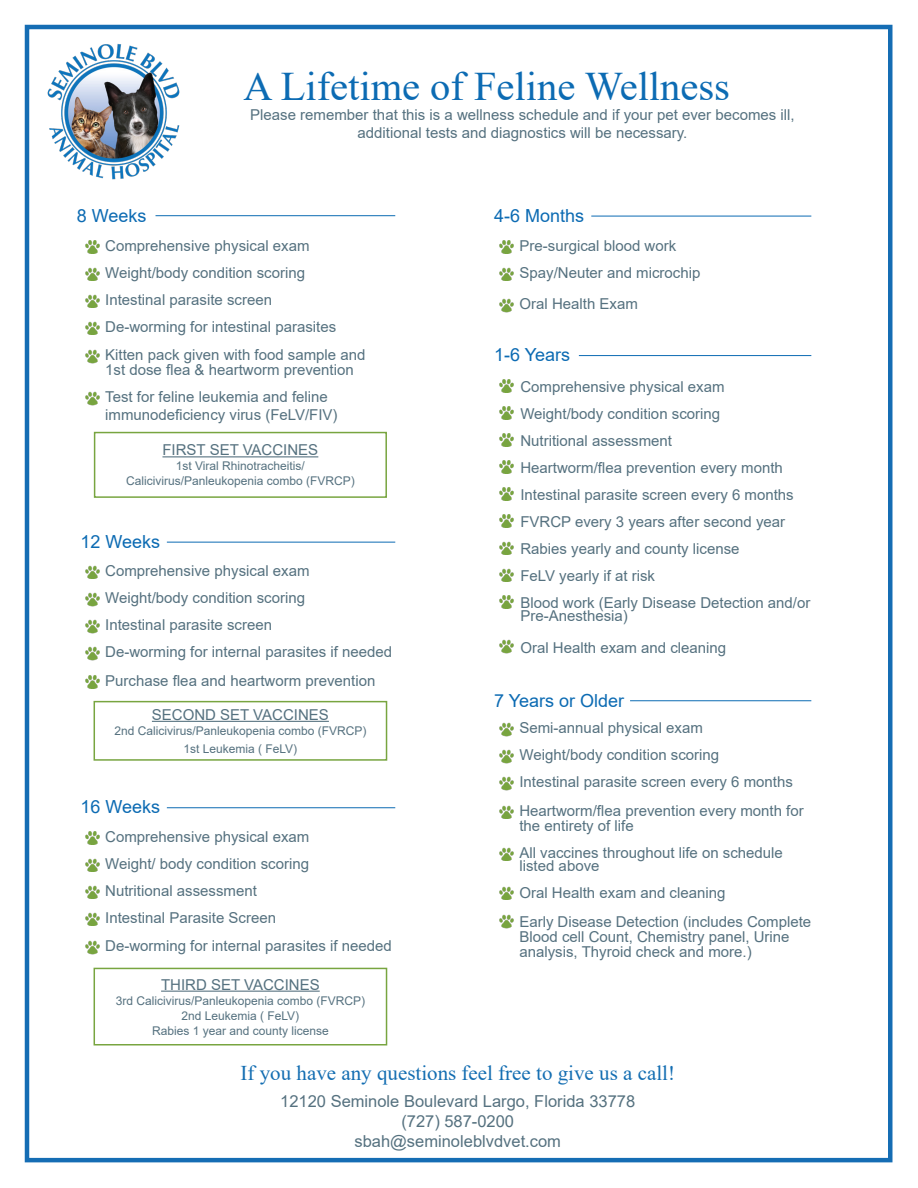
<style>
.page{position:relative;width:918px;height:1188px;background:#fff}
.page>*{position:absolute;margin:0;border:0;box-sizing:border-box;transform-origin:0 0}
.t1{font:40.5px "Times New Roman";color:#0c6bb3}
.t2{font:21px "Times New Roman";color:#146eb2}
.t3{font:18px "Arial";color:#0c6bb3}
.t4{font:16.5px/19.8px "Arial";color:#55717f;text-align:center}
.t5{font:15px/15px "Arial";color:#55717f}
.t6{font:12px "Arial";color:#55717f}
</style>
<div class="page">
<img style="left:47px;top:44px;width:133px;height:136px">
<div style="left:25px;top:25px;width:867px;height:1137px;border:4px solid #156db4"></div>
<hr style="left:162px;top:456px;width:156px;height:1px;background:#55717f">
<div style="left:94px;top:432px;width:293px;height:66px;border:2px solid #78a540"></div>
<hr style="left:152px;top:721px;width:177px;height:1px;background:#55717f">
<div style="left:94px;top:701px;width:293px;height:60px;border:2px solid #78a540"></div>
<hr style="left:161px;top:991px;width:159px;height:1px;background:#55717f">
<div style="left:94px;top:968px;width:293px;height:78px;border:2px solid #78a540"></div>
<img style="left:86px;top:240px;width:14px;height:14px">
<img style="left:86px;top:267px;width:14px;height:14px">
<img style="left:86px;top:294px;width:14px;height:14px">
<img style="left:86px;top:321px;width:14px;height:14px">
<img style="left:86px;top:350px;width:14px;height:13px">
<img style="left:86px;top:392px;width:14px;height:13px">
<img style="left:499px;top:240px;width:15px;height:14px">
<img style="left:499px;top:267px;width:15px;height:14px">
<img style="left:499px;top:299px;width:15px;height:13px">
<img style="left:499px;top:379px;width:15px;height:14px">
<img style="left:499px;top:406px;width:15px;height:14px">
<img style="left:499px;top:433px;width:15px;height:14px">
<img style="left:499px;top:460px;width:15px;height:14px">
<img style="left:499px;top:487px;width:15px;height:14px">
<img style="left:499px;top:514px;width:15px;height:14px">
<img style="left:499px;top:541px;width:15px;height:14px">
<img style="left:499px;top:568px;width:15px;height:14px">
<img style="left:499px;top:595px;width:15px;height:14px">
<img style="left:499px;top:640px;width:15px;height:13px">
<img style="left:86px;top:565px;width:14px;height:14px">
<img style="left:86px;top:593px;width:14px;height:13px">
<img style="left:86px;top:620px;width:14px;height:13px">
<img style="left:86px;top:647px;width:14px;height:13px">
<img style="left:86px;top:675px;width:14px;height:14px">
<img style="left:86px;top:831px;width:14px;height:14px">
<img style="left:86px;top:858px;width:14px;height:14px">
<img style="left:86px;top:885px;width:14px;height:14px">
<img style="left:86px;top:912px;width:14px;height:14px">
<img style="left:86px;top:941px;width:14px;height:13px">
<img style="left:499px;top:723px;width:15px;height:13px">
<img style="left:499px;top:750px;width:15px;height:13px">
<img style="left:499px;top:777px;width:15px;height:13px">
<img style="left:499px;top:805px;width:15px;height:14px">
<img style="left:499px;top:847px;width:15px;height:14px">
<img style="left:499px;top:886px;width:15px;height:14px">
<img style="left:499px;top:914px;width:15px;height:14px">
<hr style="left:156px;top:215px;width:239px;height:1px;background:#0c6bb3">
<hr style="left:167px;top:542px;width:228px;height:1px;background:#0c6bb3">
<hr style="left:167px;top:807px;width:228px;height:1px;background:#0c6bb3">
<hr style="left:591px;top:216px;width:220px;height:1px;background:#0c6bb3">
<hr style="left:579px;top:355px;width:232px;height:1px;background:#0c6bb3">
<hr style="left:630px;top:700px;width:181px;height:1px;background:#0c6bb3">
<p class="t1" style="left:244px;top:58px;width:488px">A Lifetime of Feline Wellness</p>
<p class="t5" style="left:250px;top:108px;width:546px">Please remember that this is a wellness schedule and if your pet ever becomes ill,</p>
<p class="t5" style="left:358px;top:126px;width:331px">additional tests and diagnostics will be necessary.</p>
<p class="t3" style="left:77px;top:203px;width:71px">8 Weeks</p>
<p class="t5" style="left:105px;top:238px;width:206px">Comprehensive physical exam</p>
<p class="t5" style="left:105px;top:265px;width:201px">Weight/body condition scoring</p>
<p class="t5" style="left:105px;top:292px;width:168px">Intestinal parasite screen</p>
<p class="t5" style="left:105px;top:319px;width:232px">De-worming for intestinal parasites</p>
<p class="t5" style="left:105px;top:348px;width:262px">Kitten pack given with food sample and</p>
<p class="t5" style="left:105px;top:363px;width:250px">1st dose flea &amp; heartworm prevention</p>
<p class="t5" style="left:105px;top:388px;width:234px;line-height:18px">Test for feline leukemia and feline immunodeficiency virus (FeLV/FIV)</p>
<p class="t5" style="left:162px;top:442px;width:157px">FIRST SET VACCINES</p>
<p class="t6" style="left:176px;top:458px;width:131px">1st Viral Rhinotracheitis/</p>
<p class="t6" style="left:126px;top:473px;width:230px">Calicivirus/Panleukopenia combo (FVRCP)</p>
<p class="t3" style="left:80px;top:529px;width:81px">12 Weeks</p>
<p class="t5" style="left:105px;top:563px;width:206px">Comprehensive physical exam</p>
<p class="t5" style="left:105px;top:590px;width:201px">Weight/body condition scoring</p>
<p class="t5" style="left:105px;top:617px;width:168px">Intestinal parasite screen</p>
<p class="t5" style="left:105px;top:644px;width:288px">De-worming for internal parasites if needed</p>
<p class="t5" style="left:105px;top:673px;width:272px">Purchase flea and heartworm prevention</p>
<p class="t5" style="left:152px;top:707px;width:178px">SECOND SET VACCINES</p>
<p class="t6" style="left:114px;top:722px;width:254px">2nd Calicivirus/Panleukopenia combo (FVRCP)</p>
<p class="t6" style="left:183px;top:740px;width:115px">1st Leukemia ( FeLV)</p>
<p class="t3" style="left:80px;top:794px;width:81px">16 Weeks</p>
<p class="t5" style="left:105px;top:829px;width:206px">Comprehensive physical exam</p>
<p class="t5" style="left:105px;top:856px;width:205px">Weight/ body condition scoring</p>
<p class="t5" style="left:105px;top:883px;width:153px">Nutritional assessment</p>
<p class="t5" style="left:105px;top:910px;width:172px">Intestinal Parasite Screen</p>
<p class="t5" style="left:105px;top:939px;width:288px">De-worming for internal parasites if needed</p>
<p class="t5" style="left:161px;top:977px;width:160px">THIRD SET VACCINES</p>
<p class="t6" style="left:116px;top:992px;width:251px">3rd Calicivirus/Panleukopenia combo (FVRCP)</p>
<p class="t6" style="left:181px;top:1007px;width:119px">2nd Leukemia ( FeLV)</p>
<p class="t6" style="left:152px;top:1022px;width:178px">Rabies 1 year and county license</p>
<p class="t3" style="left:494px;top:203px;width:92px">4-6 Months</p>
<p class="t5" style="left:520px;top:238px;width:158px">Pre-surgical blood work</p>
<p class="t5" style="left:520px;top:265px;width:182px">Spay/Neuter and microchip</p>
<p class="t5" style="left:520px;top:297px;width:120px">Oral Health Exam</p>
<p class="t3" style="left:494px;top:343px;width:78px">1-6 Years</p>
<p class="t5" style="left:520px;top:379px;width:206px">Comprehensive physical exam</p>
<p class="t5" style="left:520px;top:406px;width:201px">Weight/body condition scoring</p>
<p class="t5" style="left:520px;top:433px;width:153px">Nutritional assessment</p>
<p class="t5" style="left:520px;top:460px;width:264px">Heartworm/flea prevention every month</p>
<p class="t5" style="left:520px;top:487px;width:275px">Intestinal parasite screen every 6 months</p>
<p class="t5" style="left:520px;top:514px;width:266px">FVRCP every 3 years after second year</p>
<p class="t5" style="left:520px;top:541px;width:221px">Rabies yearly and county license</p>
<p class="t5" style="left:520px;top:568px;width:136px">FeLV yearly if at risk</p>
<p class="t5" style="left:520px;top:595px;width:292px">Blood work (Early Disease Detection and/or</p>
<p class="t5" style="left:520px;top:608px;width:109px">Pre-Anesthesia)</p>
<p class="t5" style="left:520px;top:640px;width:207px">Oral Health exam and cleaning</p>
<p class="t3" style="left:494px;top:688px;width:132px">7 Years or Older</p>
<p class="t5" style="left:519px;top:721px;width:185px">Semi-annual physical exam</p>
<p class="t5" style="left:519px;top:748px;width:201px">Weight/body condition scoring</p>
<p class="t5" style="left:519px;top:775px;width:275px">Intestinal parasite screen every 6 months</p>
<p class="t5" style="left:519px;top:803px;width:286px">Heartworm/flea prevention every month for the entirety of life</p>
<p class="t5" style="left:519px;top:846px;width:265px;line-height:13.5px">All vaccines throughout life on schedule listed above</p>
<p class="t5" style="left:519px;top:886px;width:207px">Oral Health exam and cleaning</p>
<p class="t5" style="left:519px;top:914px;width:293px">Early Disease Detection (includes Complete<br>Blood cell Count, Chemistry panel, Urine analysis, Thyroid check and more.)</p>
<p class="t2" style="left:241px;top:1058px;width:436px">If you have any questions feel free to give us a call!</p>
<p class="t4" style="left:280px;top:1091px;width:356px">12120 Seminole Boulevard Largo, Florida 33778 (727) 587-0200<br>sbah@seminoleblvdvet.com</p>
</div>
